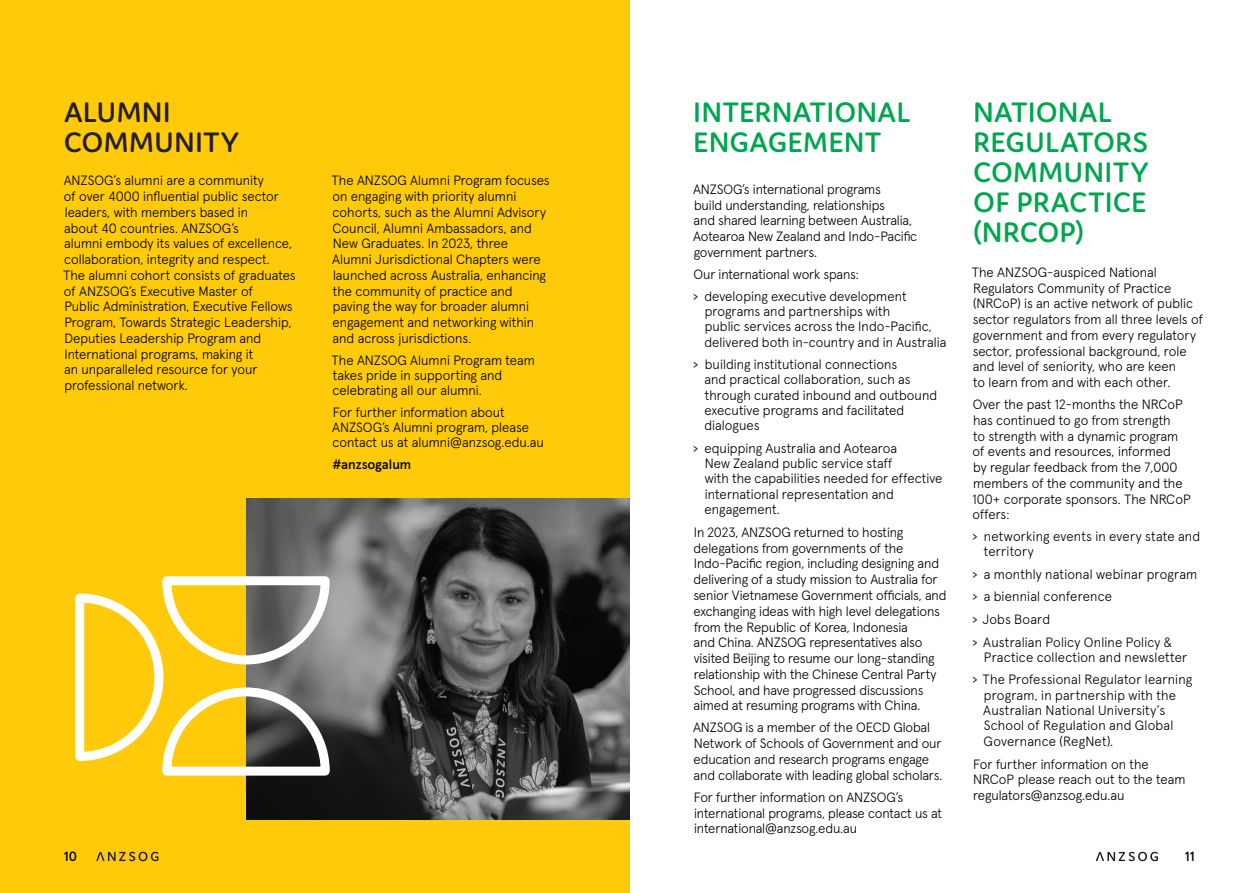
<style>
.page{position:relative;width:1259px;height:893px;background:#fff}
.page>*{position:absolute;margin:0;border:0;box-sizing:border-box;transform-origin:0 0}
.t1{font:600 30px/30px "Domus";letter-spacing:.02em;color:#00a54f}
.t2{font:600 30px/30px "Domus";letter-spacing:.02em;color:#231f20}
.Bodycopy_new{font:300 13.5px/15.8px "Apercu";color:#000}
.Bodycopy_new-2{font:500 13.5px "Apercu";color:#000}
.s1{font-weight:400;color:#231f20}
</style>
<div class="page">
<div style="left:0;top:0;width:629px;height:893px;background:#feca0a"></div>
<img style="left:246px;top:498px;width:383px;height:322px">
<svg style="left:96px;top:852px;width:62px;height:9px"></svg>
<svg style="left:1096px;top:852px;width:62px;height:9px"></svg>
<svg style="left:75px;top:572px;width:259px;height:208px"></svg>
<h2 class="t2" style="left:64px;top:97px;width:176px">ALUMNI<br>COMMUNITY</h2>
<p class="Bodycopy_new" style="left:63px;top:171px;width:234px">ANZSOG’s alumni are a community<br>of over 4000 influential public sector leaders, with members based in<br>about 40 countries. ANZSOG’s<br>alumni embody its values of excellence, collaboration, integrity and respect.<br>The alumni cohort consists of graduates of ANZSOG’s Executive Master of<br>Public Administration, Executive Fellows Program, Towards Strategic Leadership, Deputies Leadership Program and International programs, making it<br>an unparalleled resource for your professional network.</p>
<p class="Bodycopy_new" style="left:331px;top:171px;width:220px">The ANZSOG Alumni Program focuses on engaging with priority alumni cohorts, such as the Alumni Advisory Council, Alumni Ambassadors, and New Graduates. In 2023, three<br>Alumni Jurisdictional Chapters were launched across Australia, enhancing the community of practice and paving the way for broader alumni engagement and networking within and across jurisdictions.</p>
<p class="Bodycopy_new" style="left:331px;top:351px;width:205px;line-height:15.3px">The ANZSOG Alumni Program team takes pride in supporting and celebrating all our alumni.</p>
<p class="Bodycopy_new" style="left:332px;top:403px;width:213px;line-height:15.3px">For further information about<br>ANZSOG’s Alumni program, please contact us at alumni@anzsog.edu.au</p>
<p class="Bodycopy_new-2" style="left:332px;top:454px;width:81px">#anzsogalum</p>
<h2 class="t1" style="left:693px;top:97px;width:218px">INTERNATIONAL<br>ENGAGEMENT</h2>
<p class="Bodycopy_new" style="left:693px;top:180px;width:225px">ANZSOG’s international programs<br>build understanding, relationships<br>and shared learning between Australia, Aotearoa New Zealand and Indo-Pacific government partners.</p>
<p class="Bodycopy_new" style="left:693px;top:265px;width:167px">Our international work spans:</p>
<p class="Bodycopy_new" style="left:704px;top:287px;width:243px;line-height:15.3px;text-indent:-11px"><span class="s1">›</span> developing executive development programs and partnerships with<br>public services across the Indo-Pacific, delivered both in-country and in Australia</p>
<p class="Bodycopy_new" style="left:704px;top:355px;width:234px;line-height:15.3px;text-indent:-11px"><span class="s1">›</span> building institutional connections<br>and practical collaboration, such as through curated inbound and outbound executive programs and facilitated dialogues</p>
<p class="Bodycopy_new" style="left:704px;top:439px;width:240px;line-height:15.3px;text-indent:-11px"><span class="s1">›</span> equipping Australia and Aotearoa<br>New Zealand public service staff<br>with the capabilities needed for effective international representation and engagement.</p>
<p class="Bodycopy_new" style="left:693px;top:523px;width:255px">In 2023, ANZSOG returned to hosting delegations from governments of the Indo-Pacific region, including designing and delivering of a study mission to Australia for senior Vietnamese Government officials, and exchanging ideas with high level delegations from the Republic of Korea, Indonesia<br>and China. ANZSOG representatives also visited Beijing to resume our long-standing relationship with the Chinese Central Party School, and have progressed discussions aimed at resuming programs with China.</p>
<p class="Bodycopy_new" style="left:693px;top:718px;width:251px">ANZSOG is a member of the OECD Global Network of Schools of Government and our education and research programs engage and collaborate with leading global scholars.</p>
<p class="Bodycopy_new" style="left:694px;top:788px;width:250px">For further information on ANZSOG’s international programs, please contact us at international@anzsog.edu.au</p>
<h2 class="t1" style="left:973px;top:97px;width:177px">NATIONAL<br>REGULATORS<br>COMMUNITY<br>OF PRACTICE (NRCOP)</h2>
<p class="Bodycopy_new" style="left:971px;top:263px;width:233px">The ANZSOG-auspiced National Regulators Community of Practice (NRCoP) is an active network of public sector regulators from all three levels of government and from every regulatory sector, professional background, role and level of seniority, who are keen<br>to learn from and with each other.</p>
<p class="Bodycopy_new" style="left:972px;top:395px;width:220px">Over the past 12-months the NRCoP has continued to go from strength<br>to strength with a dynamic program of events and resources, informed<br>by regular feedback from the 7,000 members of the community and the<br>100+ corporate sponsors. The NRCoP offers:</p>
<p class="Bodycopy_new" style="left:984px;top:527px;width:218px;line-height:15.3px;text-indent:-11px"><span class="s1">›</span> networking events in every state and territory</p>
<p class="Bodycopy_new" style="left:972px;top:565px;width:226px"><span class="s1">›</span> a monthly national webinar program</p>
<p class="Bodycopy_new" style="left:972px;top:588px;width:141px"><span class="s1">›</span> a biennial conference</p>
<p class="Bodycopy_new" style="left:972px;top:610px;width:79px"><span class="s1">›</span> Jobs Board</p>
<p class="Bodycopy_new" style="left:984px;top:633px;width:205px;line-height:15.3px;text-indent:-11px"><span class="s1">›</span> Australian Policy Online Policy &amp;<br>Practice collection and newsletter</p>
<p class="Bodycopy_new" style="left:983px;top:671px;width:210px;line-height:15.3px;text-indent:-11px"><span class="s1">›</span> The Professional Regulator learning program, in partnership with the<br>Australian National University’s<br>School of Regulation and Global<br>Governance (RegNet).</p>
<p class="Bodycopy_new" style="left:973px;top:755px;width:214px">For further information on the<br>NRCoP please reach out to the team regulators@anzsog.edu.au</p>
<p class="Bodycopy_new-2" style="left:64px;top:846px;width:15px">10</p>
<p class="Bodycopy_new-2" style="left:1184px;top:846px;width:11px">11</p>
</div>
